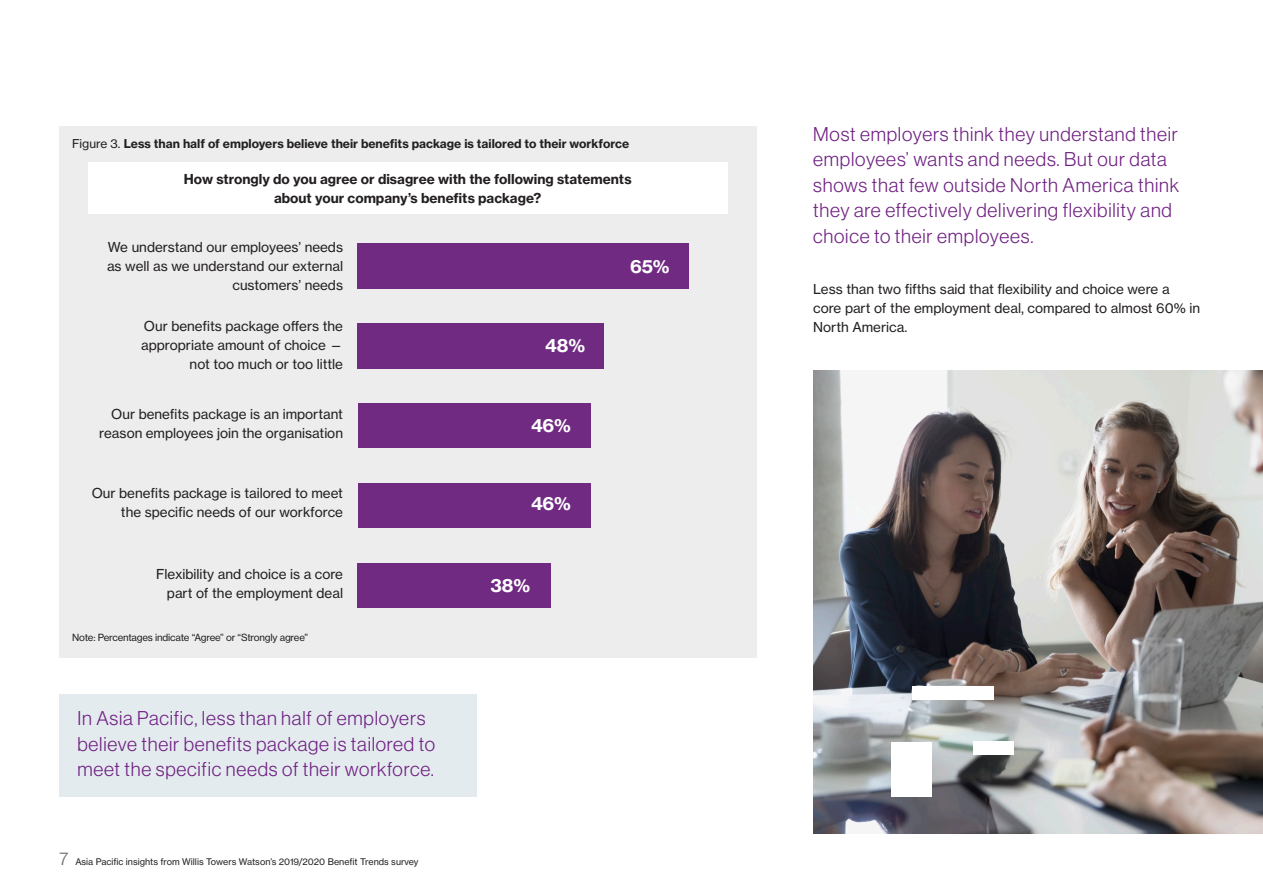
<style>
.page{position:relative;width:1263px;height:893px;background:#fff}
.page>*{position:absolute;margin:0;border:0;box-sizing:border-box;transform-origin:0 0}
.Callout_1__13pt_ligh{font:19.5px/25.5px "N Haas Grotesk DS Std 45 Lt";letter-spacing:.04em;color:#702082}
.Body_text_black{font:18px "N Haas Grotesk TX Std 75 Bd";color:#fff}
.Body_text_black-2{font:13.5px/18.8px "N Haas Grotesk TX Std 55 Rg";color:#231f20;text-align:right}
.Body_text_black-3{font:13.5px/18.8px "N Haas Grotesk TX Std 75 Bd";color:#231f20;text-align:center}
.Callout_4__8pt_bold{font:12px "N Haas Grotesk TX Std 75 Bd";color:#231f20}
.TOC_level_2{font:9.75px "N Haas Grotesk TX Std 55 Rg";letter-spacing:-.02em;color:#231f20}
.t1{font:9px "N Haas Grotesk TX Std 55 Rg";color:#231f20}
.s1{font-family:"N Haas Grotesk TX Std 55 Rg"}
.s2{font-family:"N Haas Grotesk DS Std 45 Lt";font-size:18px;color:#63666a}
</style>
<div class="page">
<div style="left:59px;top:126px;width:698px;height:531px;background:#ecedec"></div>
<div style="left:59px;top:694px;width:418px;height:102px;background:#e3ebef"></div>
<div style="left:88px;top:163px;width:639px;height:51px;background:#fff"></div>
<div style="left:357px;top:243px;width:331px;height:45px;background:#702a82"></div>
<div style="left:357px;top:323px;width:247px;height:45px;background:#702a82"></div>
<div style="left:357px;top:403px;width:233px;height:44px;background:#702a82"></div>
<div style="left:357px;top:483px;width:233px;height:44px;background:#702a82"></div>
<div style="left:357px;top:563px;width:194px;height:45px;background:#702a82"></div>
<img style="left:813px;top:371px;width:450px;height:463px">
<div style="left:973px;top:741px;width:41px;height:14px;background:#fff"></div>
<div style="left:891px;top:742px;width:41px;height:55px;background:#fff"></div>
<div style="left:911px;top:686px;width:82px;height:14px;background:#fff"></div>
<p class="Callout_4__8pt_bold" style="left:72px;top:136px;width:559px"><span class="s1">Figure 3.</span> Less than half of employers believe their benefits package is tailored to their workforce</p>
<p class="Body_text_black-3" style="left:184px;top:170px;width:449px">How strongly do you agree or disagree with the following statements about your company’s benefits package?</p>
<p class="Body_text_black-2" style="left:107px;top:238px;width:237px">We understand our employees’ needs as well as we understand our external customers’ needs</p>
<p class="Body_text_black-2" style="left:141px;top:317px;width:203px">Our benefits package offers the appropriate amount of choice — not too much or too little</p>
<p class="Body_text_black-2" style="left:99px;top:405px;width:245px">Our benefits package is an important reason employees join the organisation</p>
<p class="Body_text_black-2" style="left:92px;top:484px;width:253px">Our benefits package is tailored to meet the specific needs of our workforce</p>
<p class="Body_text_black-2" style="left:156px;top:565px;width:188px">Flexibility and choice is a core part of the employment deal</p>
<p class="TOC_level_2" style="left:72px;top:631px;width:237px">Note: Percentages indicate “Agree” or “Strongly agree”</p>
<p class="Callout_1__13pt_ligh" style="left:77px;top:705px;width:359px">In Asia Pacific, less than half of employers believe their benefits package is tailored to meet the specific needs of their workforce.</p>
<p class="t1" style="left:59px;top:857px;width:361px"><span class="s2">7</span> Asia Pacific insights from Willis Towers Watson’s 2019/2020 Benefit Trends survey</p>
<p class="Body_text_black" style="left:545px;top:334px;width:42px">48%</p>
<p class="Body_text_black" style="left:531px;top:414px;width:42px">46%</p>
<p class="Body_text_black" style="left:531px;top:492px;width:42px">46%</p>
<p class="Body_text_black" style="left:490px;top:574px;width:41px">38%</p>
<p class="Body_text_black" style="left:630px;top:255px;width:41px">65%</p>
<p class="Callout_1__13pt_ligh" style="left:813px;top:121px;width:367px">Most employers think they understand their employees’ wants and needs. But our data shows that few outside North America think they are effectively delivering flexibility and choice to their employees.</p>
<p class="Body_text_black-2" style="left:813px;top:280px;width:388px;text-align:left">Less than two fifths said that flexibility and choice were a core part of the employment deal, compared to almost 60% in<br>North America.</p>
</div>
